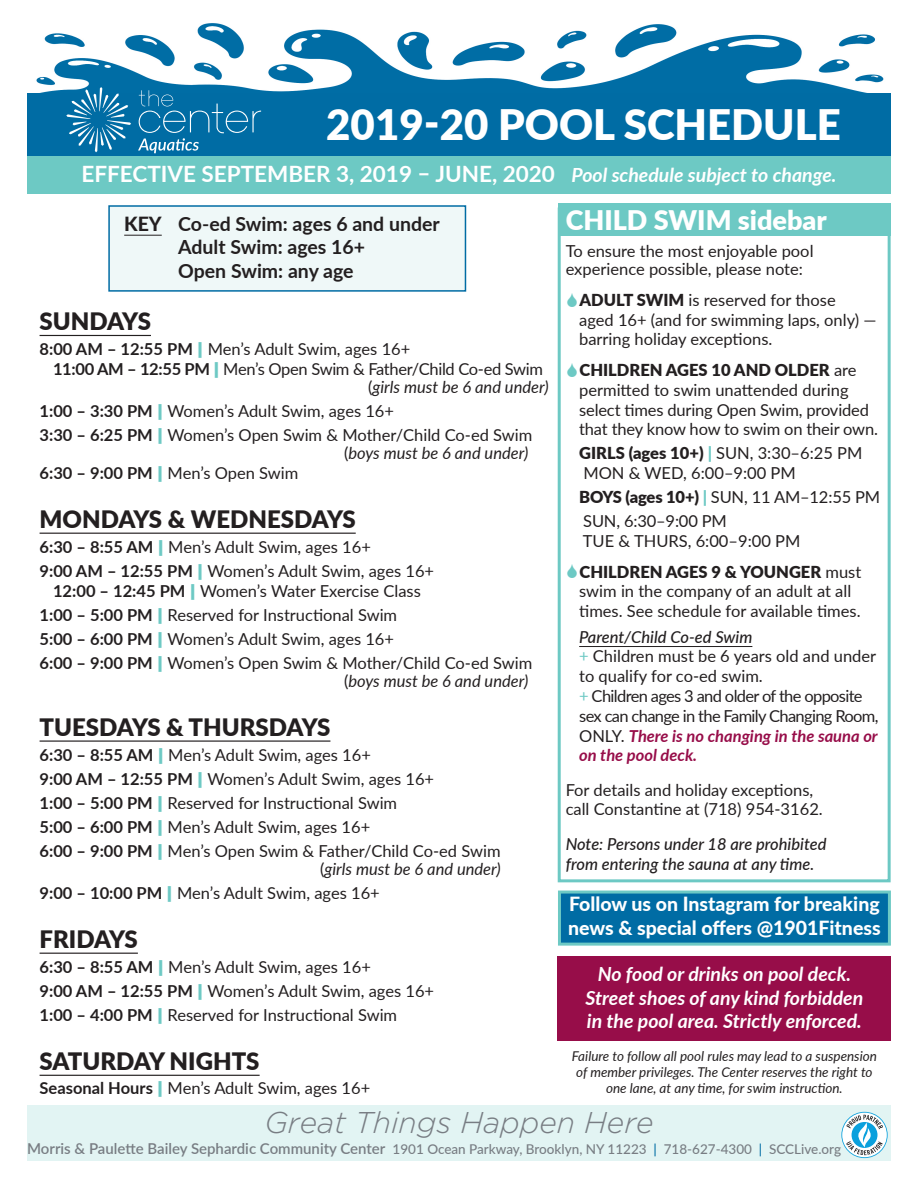
<style>
.page{position:relative;width:918px;height:1188px;background:#fff}
.page>*{position:absolute;margin:0;border:0;box-sizing:border-box;transform-origin:0 0}
.t1{font:900 42px "Lato";color:#fff}
.t2{font:italic 300 30px "Gotham";color:#787d83}
.t3{font:900 27px "Lato";color:#fff}
.t4{font:900 24px "Lato";color:#231f20}
.t5{font:700 22.5px "Lato";color:#fff}
.t6{font:italic 700 19.5px/23.4px "Lato";color:#fff;text-align:center}
.t7{font:800 19.5px/23.4px "Lato";color:#fff}
.t8{font:700 19.5px/23.4px "Lato";color:#231f20}
.t9{font:16.5px/24px "Lato";color:#231f20}
.t10{font:16.5px/19.8px "Lato";letter-spacing:-.04em;color:#231f20}
.t11{font:16.5px/19.8px "Lato";letter-spacing:-.02em;color:#231f20}
.t12{font:italic 500 16.5px/19.8px "Lato";color:#231f20}
.t13{font:italic 16.5px "Lato";color:#231f20}
.t14{font:italic 13.5px/16.2px "Lato";color:#231f20;text-align:center}
.t15{font:500 13.5px "Lato";color:#787d83}
.s1{font-style:italic;font-size:19.5px}
.s2{font-weight:800}
.s3{font-weight:700}
.s4{font-weight:900;color:#6dc9c4}
.s5{font-style:italic}
.s6{font-style:normal}
.s7{font-weight:900}
.s8{font-weight:500;font-style:italic}
.s9{color:#6dc9c4}
.s10{font-weight:700;font-style:italic;color:#970d49}
.s11{font-weight:600;font-size:15px}
.s12{color:#006ca4}
</style>
<div class="page">
<div style="left:108px;top:205px;width:358px;height:87px;background:#eff8f8;border:2px solid #006ca4"></div>
<div style="left:27px;top:1106px;width:864px;height:55px;background:#e2f4f3"></div>
<img style="left:36px;top:23px;width:848px;height:70px">
<div style="left:28px;top:93px;width:863px;height:63px;background:#006ca4"></div>
<div style="left:27px;top:156px;width:864px;height:38px;background:#6dc9c4"></div>
<svg style="left:66px;top:87px;width:65px;height:65px"></svg>
<svg style="left:138px;top:90px;width:123px;height:63px"></svg>
<hr style="left:40px;top:335px;width:111px;height:1px;background:#231f20">
<hr style="left:40px;top:533px;width:316px;height:1px;background:#231f20">
<hr style="left:40px;top:740px;width:290px;height:2px;background:#231f20">
<hr style="left:40px;top:953px;width:98px;height:1px;background:#231f20">
<hr style="left:40px;top:1075px;width:220px;height:1px;background:#231f20">
<div style="left:558px;top:891px;width:333px;height:55px;background:#006ca4;border:3px solid #6dc9c4"></div>
<div style="left:558px;top:203px;width:333px;height:33px;background:#6dc9c4"></div>
<div style="left:558px;top:208px;width:333px;height:674px;border:3px solid #6dc9c4"></div>
<hr style="left:579px;top:646px;width:173px;height:1px;background:#231f20">
<div style="left:558px;top:956px;width:333px;height:85px;background:#970d49"></div>
<svg style="left:841px;top:1112px;width:47px;height:46px"></svg>
<hr style="left:124px;top:235px;width:38px;height:1px;background:#231f20">
<h1 class="t1" style="left:326px;top:93px;width:516px">2019-20 POOL SCHEDULE</h1>
<h3 class="t5" style="left:81px;top:158px;width:757px">EFFECTIVE SEPTEMBER 3, 2019 – JUNE, 2020 <span class="s1">Pool schedule subject to change.</span></h3>
<p class="t8" style="left:178px;top:211px;width:263px;text-indent:-54px"><span class="s2">KEY</span> Co-ed Swim: ages 6 and under<br>Adult Swim: ages 16+<br>Open Swim: any age</p>
<h3 class="t4" style="left:40px;top:303px;width:113px">SUNDAYS</h3>
<p class="t11" style="left:53px;top:339px;width:491px;text-indent:-13px"><span class="s3">8:00 AM – 12:55 PM</span> <span class="s4">|</span> Men’s Adult Swim, ages 16+<br><span class="s3">11:00 AM – 12:55 PM</span> <span class="s4">|</span> Men’s Open Swim &amp; Father/Child Co-ed Swim</p>
<p class="t9" style="left:40px;top:375px;width:511px;text-indent:329px">(<span class="s5">girls must be 6 and under)<br></span><span class="s3">1:00 – 3:30 PM</span> <span class="s4">|</span> Women’s Adult Swim, ages 16+<br><span class="s3">3:30 – 6:25 PM</span> <span class="s4">|</span> Women’s Open Swim &amp; Mother/Child Co-ed Swim</p>
<p class="t13" style="left:344px;top:441px;width:186px"><span class="s6">(</span>boys must be 6 and under)</p>
<p class="t9" style="left:40px;top:460px;width:260px"><span class="s3">6:30 – 9:00 PM</span> <span class="s4">|</span> Men’s Open Swim</p>
<h3 class="t4" style="left:40px;top:501px;width:318px">MONDAYS &amp; WEDNESDAYS</h3>
<p class="t9" style="left:40px;top:534px;width:396px"><span class="s3">6:30 – 8:55 AM</span> <span class="s4">|</span> Men’s Adult Swim, ages 16+<br><span class="s3">9:00 AM – 12:55 PM</span> <span class="s4">|</span> Women’s Adult Swim, ages 16+</p>
<p class="t9" style="left:40px;top:578px;width:494px;text-indent:13px"><span class="s3">12:00 – 12:45 PM</span> <span class="s4">|</span> Women’s Water Exercise Class<br><span class="s3">1:00 – 5:00 PM</span> <span class="s4">|</span> Reserved for Instructional Swim<br><span class="s3">5:00 – 6:00 PM</span> <span class="s4">|</span> Women’s Adult Swim, ages 16+<br><span class="s3">6:00 – 9:00 PM</span> <span class="s4">|</span> Women’s Open Swim &amp; Mother/Child Co-ed Swim</p>
<p class="t13" style="left:344px;top:669px;width:186px"><span class="s6">(</span>boys must be 6 and under)</p>
<h3 class="t4" style="left:40px;top:709px;width:292px">TUESDAYS &amp; THURSDAYS</h3>
<p class="t9" style="left:40px;top:742px;width:463px"><span class="s3">6:30 – 8:55 AM</span> <span class="s4">|</span> Men’s Adult Swim, ages 16+<br><span class="s3">9:00 AM – 12:55 PM</span> <span class="s4">|</span> Women’s Adult Swim, ages 16+<br><span class="s3">1:00 – 5:00 PM</span> <span class="s4">|</span> Reserved for Instructional Swim<br><span class="s3">5:00 – 6:00 PM</span> <span class="s4">|</span> Men’s Adult Swim, ages 16+<br><span class="s3">6:00 – 9:00 PM</span> <span class="s4">|</span> Men’s Open Swim &amp; Father/Child Co-ed Swim</p>
<p class="t9" style="left:40px;top:856px;width:463px;text-indent:280px">(<span class="s5">girls must be 6 and under)<br></span><span class="s3">9:00 – 10:00 PM</span> <span class="s4">|</span> Men’s Adult Swim, ages 16+</p>
<h3 class="t4" style="left:40px;top:921px;width:100px">FRIDAYS</h3>
<p class="t9" style="left:40px;top:954px;width:396px"><span class="s3">6:30 – 8:55 AM</span> <span class="s4">|</span> Men’s Adult Swim, ages 16+<br><span class="s3">9:00 AM – 12:55 PM</span> <span class="s4">|</span> Women’s Adult Swim, ages 16+<br><span class="s3">1:00 – 4:00 PM</span> <span class="s4">|</span> Reserved for Instructional Swim</p>
<h3 class="t4" style="left:40px;top:1043px;width:222px">SATURDAY NIGHTS</h3>
<p class="t9" style="left:40px;top:1075px;width:332px"><span class="s3">Seasonal Hours</span> <span class="s4">|</span> Men’s Adult Swim, ages 16+</p>
<h3 class="t3" style="left:566px;top:200px;width:263px">CHILD SWIM sidebar</h3>
<p class="t9" style="left:566px;top:242px;width:249px;line-height:18px">To ensure the most enjoyable pool experience possible, please note:</p>
<p class="t9" style="left:579px;top:289px;width:299px;line-height:19.8px"><span class="s7">ADULT SWIM</span> is reserved for those<br>aged 16+ (and for swimming laps, only) — barring holiday exceptions.</p>
<p class="t9" style="left:579px;top:359px;width:300px;line-height:19.8px"><span class="s7">CHILDREN AGES 10 AND OLDER</span> are permitted to swim unattended during select times during Open Swim, provided that they know how to swim on their own.</p>
<p class="t9" style="left:579px;top:443px;width:285px;line-height:19.8px"><span class="s7">GIRLS (ages 10+)</span> <span class="s4">|</span> SUN, 3:30–6:25 PM<br>MON &amp; WED, 6:00–9:00 PM</p>
<p class="t9" style="left:579px;top:485px;width:303px"><span class="s7">BOYS (ages 10+)</span> <span class="s4">|</span> SUN, 11 AM–12:55 PM<br>SUN, 6:30–9:00 PM</p>
<p class="t9" style="left:580px;top:525px;width:283px;line-height:30.6px">TUE &amp; THURS, 6:00–9:00 PM<br><span class="s7">CHILDREN AGES 9 &amp; YOUNGER</span> must</p>
<p class="t9" style="left:579px;top:581px;width:283px;line-height:19.8px">swim in the company of an adult at all times. See schedule for available times.</p>
<p class="t10" style="left:579px;top:626px;width:301px"><span class="s8">Parent/Child Co-ed Swim<br></span><span class="s9">+</span> Children must be 6 years old and under to qualify for co-ed swim.<br><span class="s9">+</span> Children ages 3 and older of the opposite sex can change in the Family Changing Room,<br>ONLY. <span class="s10">There is no changing in the sauna or on the pool deck.</span></p>
<p class="t9" style="left:566px;top:779px;width:259px;line-height:19.8px">For details and holiday exceptions, call Constantine at (718) 954-3162.</p>
<p class="t12" style="left:566px;top:833px;width:262px">Note: Persons under 18 are prohibited from entering the sauna at any time.</p>
<p class="t7" style="left:568px;top:892px;width:314px">Follow us on Instagram for breaking news &amp; special offers @1901Fitness</p>
<p class="t6" style="left:586px;top:962px;width:279px">No food or drinks on pool deck.<br>Street shoes of any kind forbidden in the pool area. Strictly enforced.</p>
<p class="t14" style="left:572px;top:1047px;width:307px">Failure to follow all pool rules may lead to a suspension of member privileges. The Center reserves the right to one lane, at any time, for swim instruction.</p>
<h2 class="t2" style="left:264px;top:1104px;width:391px">Great Things Happen Here</h2>
<p class="t15" style="left:27px;top:1139px;width:816px"><span class="s11">Morris &amp; Paulette Bailey Sephardic Community Center</span> 1901 Ocean Parkway, Brooklyn, NY 11223 <span class="s12">|</span> 718-627-4300 <span class="s12">|</span> SCCLive.org</p>
</div>
